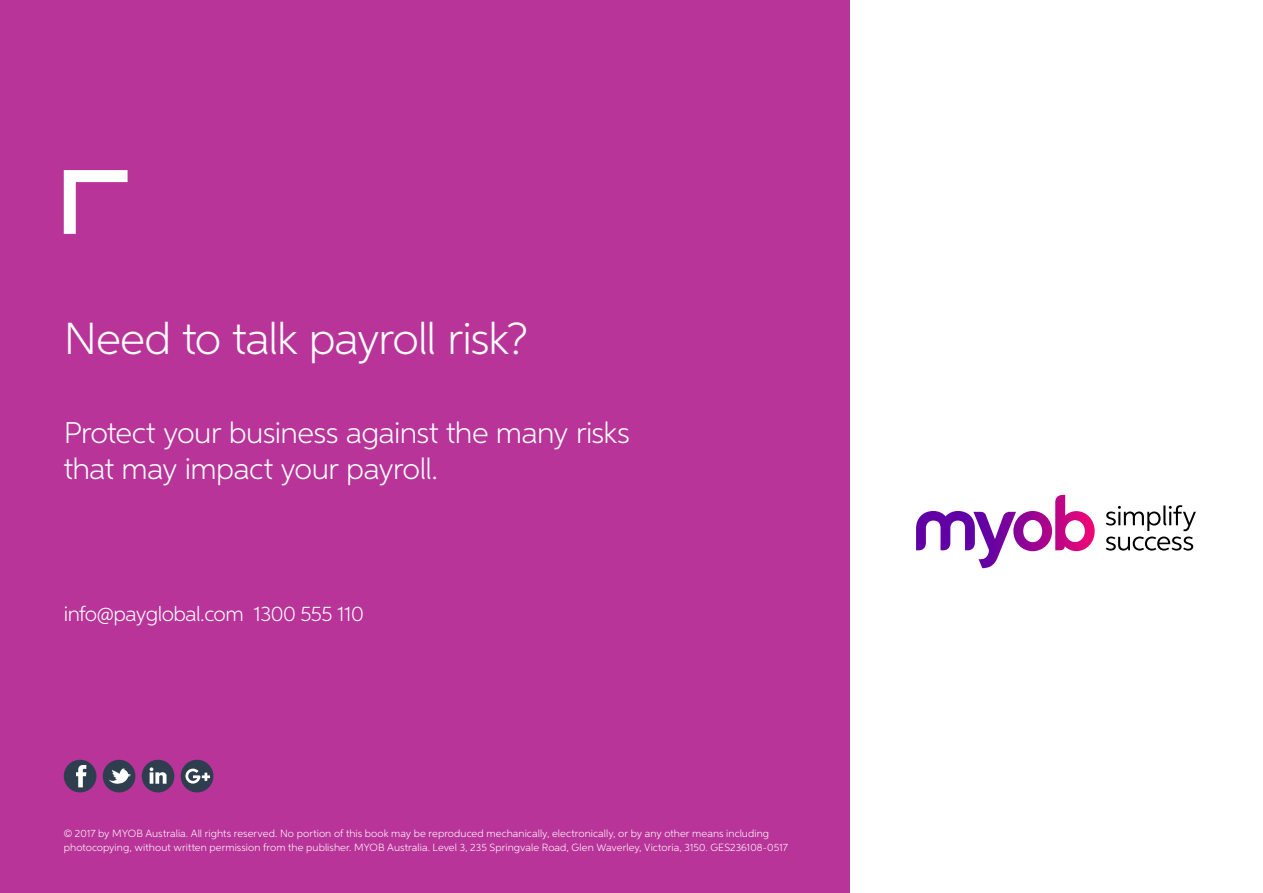
<style>
.page{position:relative;width:1263px;height:893px;background:#fff}
.page>*{position:absolute;margin:0;border:0;box-sizing:border-box;transform-origin:0 0}
.t1{font:300 45px "Neutro MYOB";letter-spacing:-.025em;color:#fff}
.t2{font:300 30px/36px "Neutro MYOB";letter-spacing:-.02em;color:#fff}
.t3{font:300 21px "Neutro MYOB";letter-spacing:-.025em;color:#fff}
.t4{font:300 10.5px/13.5px "Neutro MYOB";letter-spacing:.005em;color:#fff}
</style>
<div class="page">
<svg style="left:916px;top:495px;width:179px;height:73px"></svg>
<svg style="left:1106px;top:505px;width:90px;height:46px"></svg>
<div style="left:0;top:0;width:849px;height:893px;background:#b93499"></div>
<div style="left:64px;top:760px;width:32px;height:32px;background:#2e3e4f;border-radius:50%"></div>
<svg style="left:76px;top:765px;width:10px;height:22px"></svg>
<div style="left:142px;top:760px;width:32px;height:32px;background:#2e3e4f;border-radius:50%"></div>
<svg style="left:150px;top:767px;width:16px;height:17px"></svg>
<div style="left:103px;top:760px;width:32px;height:32px;background:#2e3e4f;border-radius:50%"></div>
<svg style="left:109px;top:768px;width:22px;height:16px"></svg>
<svg style="left:181px;top:760px;width:32px;height:32px"></svg>
<svg style="left:63px;top:170px;width:65px;height:64px"></svg>
<h1 class="t1" style="left:64px;top:311px;width:466px">Need to talk payroll risk?</h1>
<h2 class="t2" style="left:64px;top:414px;width:568px">Protect your business against the many risks that may impact your payroll.</h2>
<h3 class="t3" style="left:64px;top:601px;width:302px">info@payglobal.com 1300 555 110</h3>
<p class="t4" style="left:64px;top:827px;width:726px">© 2017 by MYOB Australia. All rights reserved. No portion of this book may be reproduced mechanically, electronically, or by any other means including photocopying, without written permission from the publisher. MYOB Australia. Level 3, 235 Springvale Road, Glen Waverley, Victoria, 3150. GES236108-0517</p>
</div>
